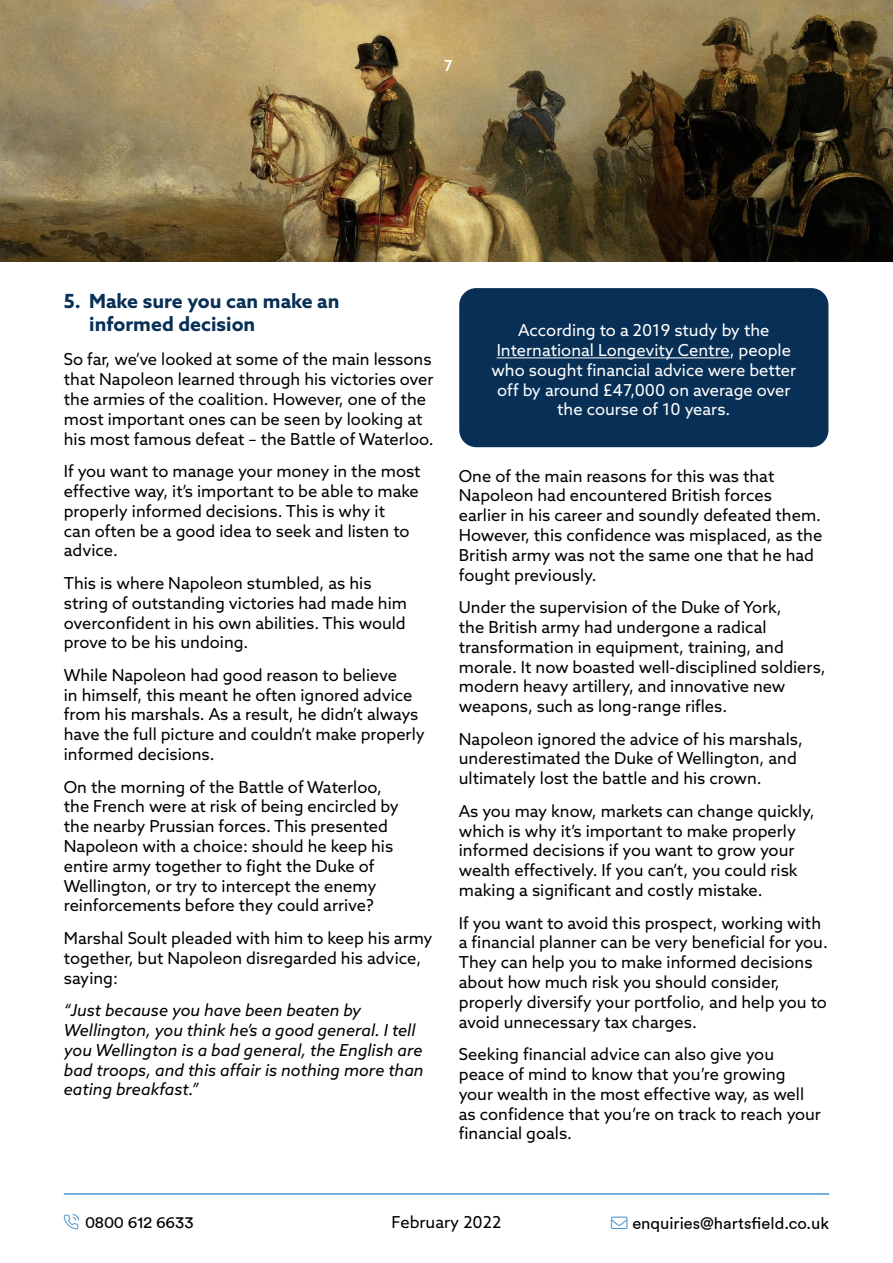
<style>
.page{position:relative;width:893px;height:1263px;background:#fff}
.page>*{position:absolute;margin:0;border:0;box-sizing:border-box;transform-origin:0 0}
.t1{font:700 19.5px/23.4px "Azo Sans";color:#083057}
.t2{font:16.5px/19.8px "Azo Sans";color:#000}
.t3{font:italic 16.5px/19.8px "Azo Sans";color:#000}
.t4{font:16.5px/19.8px "Azo Sans";color:#fff;text-align:center}
.t5{font:16.5px "Circular Std";color:#000}
.t6{font:15px "Azo Sans";color:#fff}
.s1{color:#4a96d2}
</style>
<div class="page">
<img style="left:0;top:0;width:893px;height:261px">
<hr style="left:64px;top:1193px;width:765px;height:2px;background:#4a96d2">
<div style="left:459px;top:288px;width:369px;height:159px;background:#083057;border-radius:17px"></div>
<hr style="left:497px;top:357px;width:233px;height:1px;background:#fff">
<svg style="left:64px;top:1214px;width:15px;height:15px"></svg>
<p class="t6" style="left:444px;top:56px;width:10px">7</p>
<p class="t1" style="left:89px;top:289px;width:252px;text-indent:-26px">5. Make sure you can make an informed decision</p>
<p class="t2" style="left:64px;top:349px;width:371px">So far, we’ve looked at some of the main lessons that Napoleon learned through his victories over the armies of the coalition. However, one of the most important ones can be seen by looking at his most famous defeat – the Battle of Waterloo.</p>
<p class="t2" style="left:64px;top:461px;width:358px">If you want to manage your money in the most effective way, it’s important to be able to make properly informed decisions. This is why it<br>can often be a good idea to seek and listen to advice.</p>
<p class="t2" style="left:64px;top:573px;width:345px">This is where Napoleon stumbled, as his string of outstanding victories had made him overconfident in his own abilities. This would prove to be his undoing.</p>
<p class="t2" style="left:64px;top:665px;width:362px">While Napoleon had good reason to believe<br>in himself, this meant he often ignored advice from his marshals. As a result, he didn’t always have the full picture and couldn’t make properly informed decisions.</p>
<p class="t2" style="left:64px;top:777px;width:337px">On the morning of the Battle of Waterloo, the French were at risk of being encircled by the nearby Prussian forces. This presented Napoleon with a choice: should he keep his entire army together to fight the Duke of Wellington, or try to intercept the enemy reinforcements before they could arrive?</p>
<p class="t2" style="left:64px;top:928px;width:370px">Marshal Soult pleaded with him to keep his army together, but Napoleon disregarded his advice, saying:</p>
<p class="t3" style="left:64px;top:1000px;width:361px">“Just because you have been beaten by Wellington, you think he’s a good general. I tell you Wellington is a bad general, the English are bad troops, and this affair is nothing more than eating breakfast.”</p>
<p class="t4" style="left:491px;top:320px;width:306px">According to a 2019 study by the International Longevity Centre, people who sought financial advice were better off by around £47,000 on average over the course of 10 years.</p>
<p class="t2" style="left:459px;top:465px;width:365px">One of the main reasons for this was that Napoleon had encountered British forces earlier in his career and soundly defeated them.<br>However, this confidence was misplaced, as the British army was not the same one that he had fought previously.</p>
<p class="t2" style="left:459px;top:597px;width:368px">Under the supervision of the Duke of York,<br>the British army had undergone a radical transformation in equipment, training, and morale. It now boasted well-disciplined soldiers, modern heavy artillery, and innovative new weapons, such as long-range rifles.</p>
<p class="t2" style="left:459px;top:729px;width:346px">Napoleon ignored the advice of his marshals, underestimated the Duke of Wellington, and ultimately lost the battle and his crown.</p>
<p class="t2" style="left:459px;top:801px;width:357px">As you may know, markets can change quickly, which is why it’s important to make properly informed decisions if you want to grow your wealth effectively. If you can’t, you could risk making a significant and costly mistake.</p>
<p class="t2" style="left:459px;top:912px;width:371px">If you want to avoid this prospect, working with a financial planner can be very beneficial for you.<br>They can help you to make informed decisions about how much risk you should consider, properly diversify your portfolio, and help you to avoid unnecessary tax charges.</p>
<p class="t2" style="left:459px;top:1044px;width:364px">Seeking financial advice can also give you peace of mind to know that you’re growing your wealth in the most effective way, as well as confidence that you’re on track to reach your financial goals.</p>
<p class="t2" style="left:392px;top:1212px;width:111px">February 2022</p>
<p class="t5" style="left:85px;top:1214px;width:110px">0800 612 6633</p>
<p class="t5" style="left:611px;top:1214px;width:219px"><span class="s1">→</span> enquiries@hartsfield.co.uk</p>
</div>
